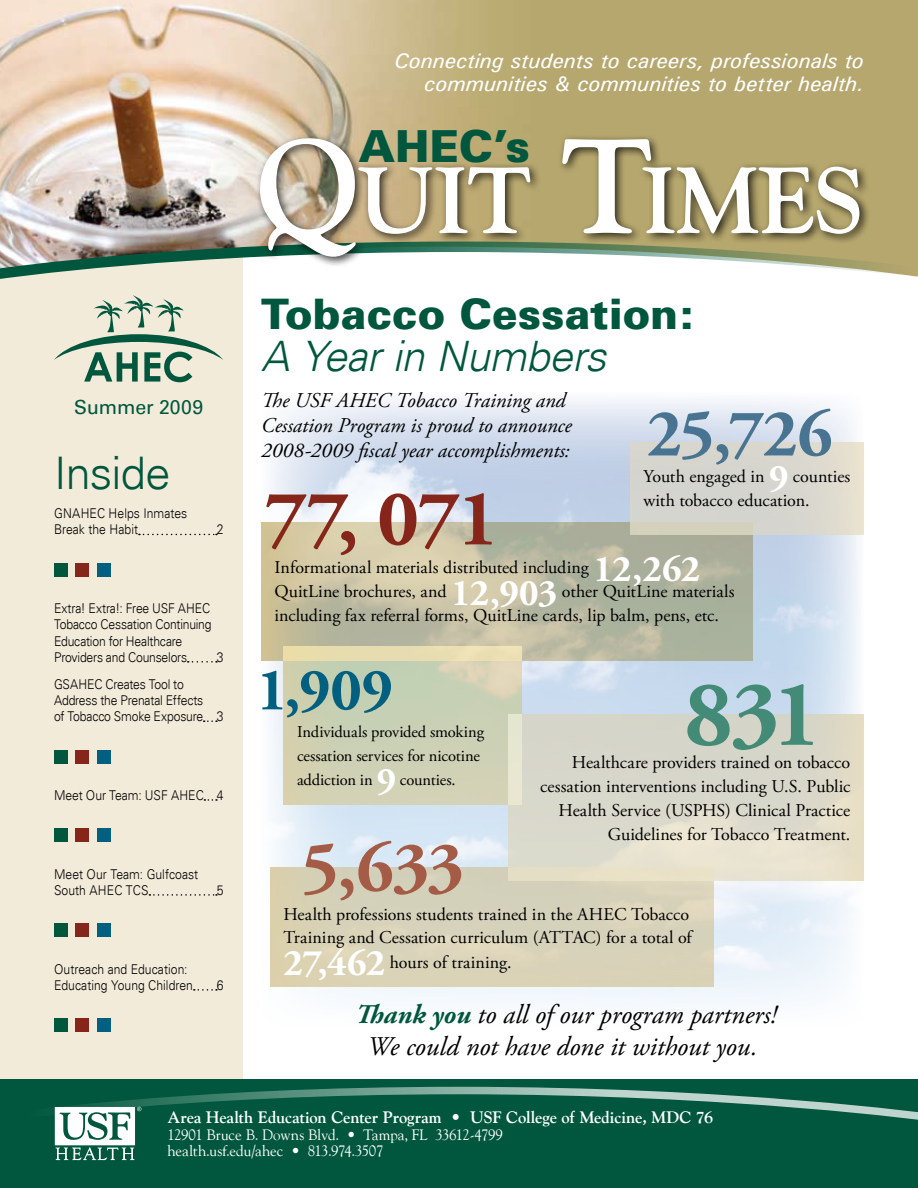
<style>
.page{position:relative;width:918px;height:1188px;background:#fff}
.page>*{position:absolute;margin:0;border:0;box-sizing:border-box;transform-origin:0 0}
.t1{font:700 94.05px "Adobe Garamond Pro";color:#438a77}
.t2{font:700 92.7px "Goudy";letter-spacing:-.015em;color:#fff}
.t3{font:700 79.5px "Adobe Garamond Pro";color:#86251a}
.t4{font:700 72px "Adobe Garamond Pro";color:#a45c46}
.t5{font:700 67.5px "Adobe Garamond Pro";color:#487491}
.t6{font:700 60px "Adobe Garamond Pro";color:#016080}
.t7{font:300 45px "Univers";letter-spacing:-.015em;color:#00573d}
.t8{font:900 44.1px "Univers";color:#00573d}
.t9{font:900 42px "Univers";color:#00573d}
.t10{font:italic 300 42px "Univers";letter-spacing:-.01em;color:#00573d}
.t11{font:700 37.5px "Adobe Garamond Pro";color:#fff}
.t12{font:italic 27px/32.4px "Adobe Garamond Pro";color:#000;text-align:center}
.t13{font:italic 21px/25.2px "Adobe Garamond Pro";color:#000}
.t14{font:italic 500 21px/22.5px "Univers";color:#fff;text-align:right}
.t15{font:19.5px "Univers";letter-spacing:-.005em;color:#00573d}
.t16{font:18px/24px "Adobe Garamond Pro";color:#000}
.t17{font:16.5px/24px "Adobe Garamond Pro";letter-spacing:-.005em;color:#000}
.t18{font:700 16.5px "Goudy";letter-spacing:-.005em;color:#fff}
.t19{font:15px/16.5px "Goudy";letter-spacing:-.01em;color:#fff}
.t20{font:300 13.5px/16.2px "Univers";letter-spacing:-.005em;color:#000;scale:.9 1}
.s1{font-size:132.3px}
.s2{font-weight:700;font-size:37.5px;color:#fff}
.s3{font-weight:700;color:#00573d}
</style>
<div class="page">
<div style="left:0;top:226px;width:243px;height:962px;background:#f3ebda"></div>
<img style="left:0;top:0;width:918px;height:240px">
<svg style="left:0;top:240px;width:918px;height:39px"></svg>
<svg style="left:54px;top:295px;width:169px;height:87px"></svg>
<div style="left:0;top:1080px;width:918px;height:108px;background:#00573d"></div>
<svg style="left:56px;top:1160px;width:78px;height:1px"></svg>
<svg style="left:54px;top:1086px;width:864px;height:74px"></svg>
<div style="left:255px;top:133px;width:616px;height:135px;background:#000;opacity:.75"></div>
<svg style="left:139px;top:534px;width:78px;height:1px"></svg>
<svg style="left:188px;top:661px;width:29px;height:2px"></svg>
<svg style="left:204px;top:720px;width:13px;height:2px"></svg>
<svg style="left:204px;top:799px;width:13px;height:2px"></svg>
<svg style="left:149px;top:894px;width:68px;height:2px"></svg>
<svg style="left:194px;top:989px;width:23px;height:2px"></svg>
<div style="left:54px;top:563px;width:14px;height:14px;background:#00573d"></div>
<div style="left:76px;top:563px;width:13px;height:14px;background:#86251a"></div>
<div style="left:97px;top:563px;width:14px;height:14px;background:#016080"></div>
<div style="left:54px;top:750px;width:14px;height:14px;background:#00573d"></div>
<div style="left:76px;top:750px;width:13px;height:14px;background:#86251a"></div>
<div style="left:97px;top:750px;width:14px;height:14px;background:#016080"></div>
<div style="left:54px;top:829px;width:14px;height:13px;background:#00573d"></div>
<div style="left:76px;top:829px;width:13px;height:13px;background:#86251a"></div>
<div style="left:97px;top:829px;width:14px;height:13px;background:#016080"></div>
<div style="left:54px;top:924px;width:14px;height:13px;background:#00573d"></div>
<div style="left:76px;top:924px;width:13px;height:13px;background:#86251a"></div>
<div style="left:97px;top:924px;width:14px;height:13px;background:#016080"></div>
<div style="left:54px;top:1018px;width:14px;height:14px;background:#00573d"></div>
<div style="left:76px;top:1018px;width:13px;height:14px;background:#86251a"></div>
<div style="left:97px;top:1018px;width:14px;height:14px;background:#016080"></div>
<svg style="left:261px;top:523px;width:492px;height:138px;background:#bdbba1"></svg>
<div style="left:270px;top:867px;width:444px;height:120px;background:#d8d2ba"></div>
<svg style="left:630px;top:442px;width:234px;height:93px;background:#d8d6cd"></svg>
<svg style="left:284px;top:646px;width:238px;height:160px;background:#cfd2b4"></svg>
<div style="left:508px;top:714px;width:356px;height:167px;background:linear-gradient(to bottom,#d3d3c8,#e7e1ce)"></div>
<p class="t14" style="left:394px;top:49px;width:471px">Connecting students to careers, professionals to communities &amp; communities to better health.</p>
<p class="t15" style="left:74px;top:396px;width:130px">Summer 2009</p>
<h3 class="t7" style="left:54px;top:446px;width:118px">Inside</h3>
<p class="t20" style="left:54px;top:505px;width:150px">GNAHEC Helps Inmates<br>Break the Habit</p>
<p class="t20" style="left:217px;top:522px;width:9px">2</p>
<p class="t20" style="left:54px;top:600px;width:177px">Extra! Extra!: Free USF AHEC<br>Tobacco Cessation Continuing<br>Education for Healthcare<br>Providers and Counselors</p>
<p class="t20" style="left:217px;top:649px;width:9px">3</p>
<p class="t20" style="left:54px;top:676px;width:190px">GSAHEC Creates Tool to<br>Address the Prenatal Effects<br>of Tobacco Smoke Exposure 3</p>
<p class="t20" style="left:54px;top:787px;width:190px">Meet Our Team: USF AHEC 4</p>
<p class="t20" style="left:54px;top:866px;width:162px">Meet Our Team: Gulfcoast<br>South AHEC TCS</p>
<p class="t20" style="left:217px;top:882px;width:9px">5</p>
<p class="t20" style="left:54px;top:961px;width:156px">Outreach and Education:<br>Educating Young Children</p>
<p class="t20" style="left:217px;top:977px;width:9px">6</p>
<h3 class="t8" style="left:358px;top:119px;width:173px">AHEC’s</h3>
<h2 class="t2" style="left:257px;top:144px;width:609px"><span class="s1">Q</span>UIT <span class="s1">T</span>IMES</h2>
<h3 class="t9" style="left:261px;top:288px;width:434px">Tobacco Cessation:</h3>
<h3 class="t10" style="left:261px;top:331px;width:347px">A Year in Numbers</h3>
<p class="t13" style="left:261px;top:388px;width:312px">The USF AHEC Tobacco Training and<br>Cessation Program is proud to announce<br>2008-2009 fiscal year accomplishments:</p>
<h3 class="t5" style="left:647px;top:395px;width:187px">25,726</h3>
<p class="t16" style="left:643px;top:465px;width:208px">Youth engaged in <span class="s2">9</span> counties with tobacco education.</p>
<h3 class="t3" style="left:266px;top:473px;width:235px">77, 071</h3>
<p class="t16" style="left:274px;top:556px;width:462px">Informational materials distributed including <span class="s2">12,262<br></span>QuitLine brochures, and <span class="s2">12,903</span> other QuitLine materials including fax referral forms, QuitLine cards, lip balm, pens, etc.</p>
<h3 class="t6" style="left:256px;top:655px;width:138px">1,909</h3>
<p class="t17" style="left:297px;top:721px;width:189px">Individuals provided smoking cessation services for nicotine addiction in</p>
<h3 class="t11" style="left:377px;top:759px;width:21px">9</h3>
<p class="t17" style="left:400px;top:769px;width:58px">counties.</p>
<h3 class="t4" style="left:302px;top:826px;width:164px">5,633</h3>
<h1 class="t1" style="left:684px;top:660px;width:139px">831</h1>
<p class="t16" style="left:540px;top:751px;width:312px;text-align:right">Healthcare providers trained on tobacco cessation interventions including U.S. Public Health Service (USPHS) Clinical Practice Guidelines for Tobacco Treatment.</p>
<p class="t16" style="left:284px;top:902px;width:410px">Health professions students trained in the AHEC Tobacco<br>Training and Cessation curriculum (ATTAC) for a total of<br><span class="s2">27,462</span> hours of training.</p>
<h3 class="t12" style="left:355px;top:999px;width:422px"><span class="s3">Thank you</span> to all of our program partners!<br>We could not have done it without you.</h3>
<p class="t18" style="left:167px;top:1108px;width:548px">Area Health Education Center Program • USF College of Medicine, MDC 76</p>
<p class="t19" style="left:167px;top:1126px;width:337px">12901 Bruce B. Downs Blvd. • Tampa, FL 33612-4799 health.usf.edu/ahec • 813.974.3507</p>
</div>
